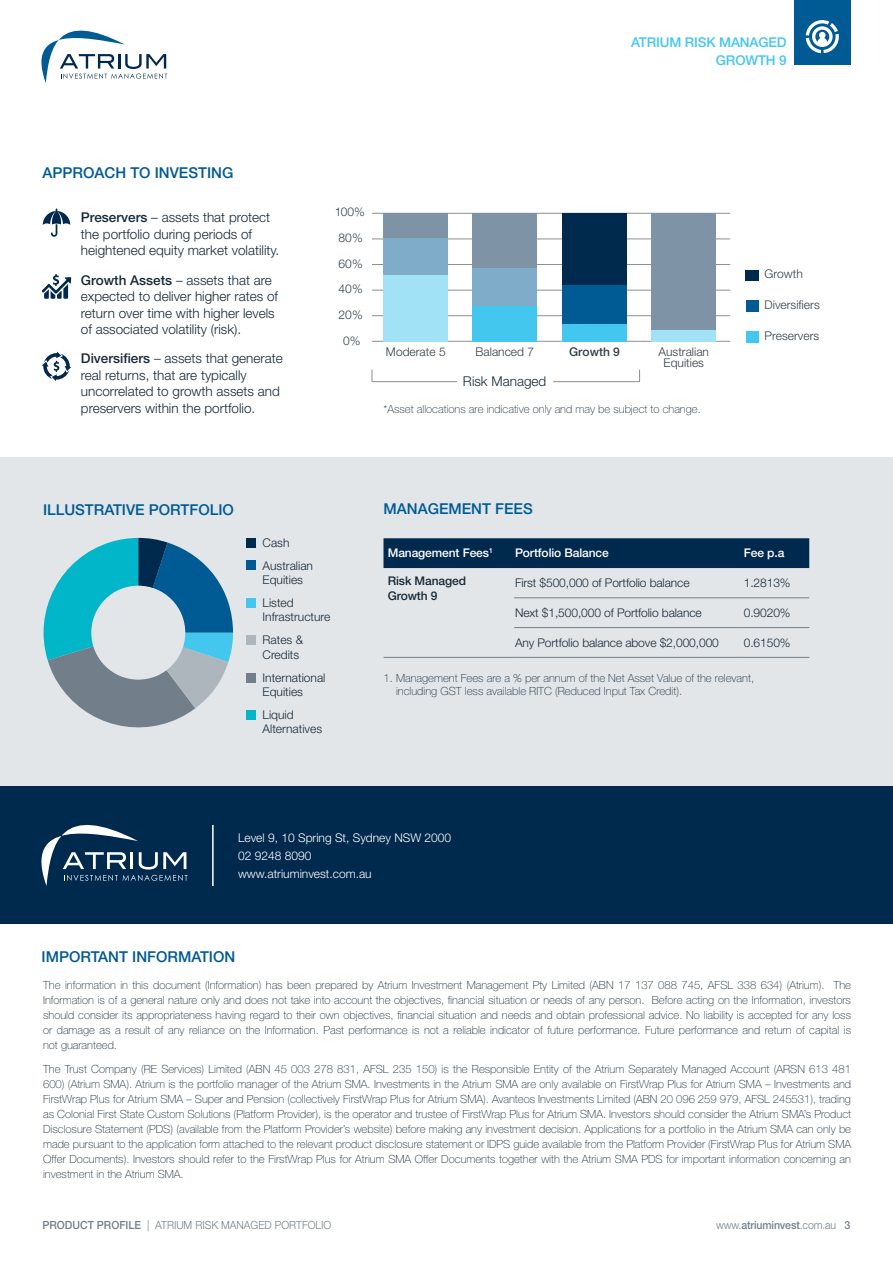
<style>
.page{position:relative;width:893px;height:1263px;background:#fff}
.page>*{position:absolute;margin:0;border:0;box-sizing:border-box;transform-origin:0 0}
.t1{font:500 15px "Helvetica Neue LT Std";color:#005a93}
.t2{font:300 13.5px/16.5px "Helvetica Neue LT Std";color:#172938}
.t3{font:500 13.5px/18px "Helvetica Neue LT Std";letter-spacing:-.01em;color:#44c7ee;text-align:right}
.t4{font:300 12px/23px "Helvetica Neue LT Std";letter-spacing:-.005em;color:#172938}
.t5{font:300 12px/10.9px "Helvetica Neue LT Std";color:#323f48;text-align:center}
.t6{font:300 12px/18px "Helvetica Neue LT Std";color:#fff}
.t7{font:500 12px "Helvetica Neue LT Std";letter-spacing:-.01em;color:#fff}
.t8{font:500 12px/14.4px "Helvetica Neue LT Std";letter-spacing:-.01em;color:#172938}
.t9{font:500 12px "Helvetica Neue LT Std";color:#323f48}
.t10{font:100 11.25px/15px "Helvetica Neue LT Std";color:#172938;text-align:justify}
.t11{font:300 11.25px "Helvetica Neue LT Std";color:#727f8a;scale:.94 1}
.t12{font:500 11.25px "Helvetica Neue LT Std";letter-spacing:-.01em;color:#727f8a;scale:.94 1}
.s1{font-weight:500}
.s2{font-weight:300}
</style>
<div class="page">
<div style="left:746px;top:270px;width:13px;height:11px;background:#00294e"></div>
<div style="left:746px;top:331px;width:13px;height:11px;background:#44c7ee"></div>
<div style="left:746px;top:300px;width:13px;height:11px;background:#005a93"></div>
<hr style="left:372px;top:213px;width:358px;height:1px;background:#8d8f92">
<hr style="left:372px;top:238px;width:358px;height:1px;background:#8d8f92">
<hr style="left:372px;top:264px;width:358px;height:1px;background:#8d8f92">
<hr style="left:372px;top:290px;width:358px;height:1px;background:#8d8f92">
<hr style="left:372px;top:315px;width:358px;height:1px;background:#8d8f92">
<hr style="left:372px;top:341px;width:358px;height:1px;background:#8d8f92">
<svg style="left:371px;top:369px;width:86px;height:14px"></svg>
<svg style="left:553px;top:369px;width:87px;height:14px"></svg>
<div style="left:562px;top:285px;width:65px;height:38px;background:#005a93"></div>
<div style="left:562px;top:213px;width:65px;height:72px;background:#00294e"></div>
<div style="left:562px;top:323px;width:65px;height:18px;background:#44c7ee"></div>
<svg style="left:652px;top:213px;width:64px;height:128px;fill:#7f93a6"></svg>
<svg style="left:473px;top:213px;width:64px;height:93px;fill:#7f93a6"></svg>
<div style="left:473px;top:306px;width:64px;height:35px;background:#44c7ee"></div>
<svg style="left:384px;top:213px;width:64px;height:128px;fill:#a1e2f6"></svg>
<div style="left:0;top:457px;width:893px;height:342px;background:#e2e6e9"></div>
<div style="left:794px;top:0;width:56px;height:65px;background:#005a93"></div>
<svg style="left:806px;top:20px;width:33px;height:33px"></svg>
<svg style="left:41px;top:31px;width:126px;height:52px"></svg>
<div style="left:383px;top:538px;width:426px;height:30px;background:#00294e"></div>
<hr style="left:514px;top:597px;width:229px;height:1px;background:#727f8a">
<hr style="left:743px;top:597px;width:66px;height:1px;background:#727f8a">
<hr style="left:383px;top:657px;width:131px;height:1px;background:#727f8a">
<hr style="left:514px;top:627px;width:229px;height:1px;background:#727f8a">
<hr style="left:514px;top:657px;width:229px;height:1px;background:#727f8a">
<hr style="left:743px;top:627px;width:66px;height:1px;background:#727f8a">
<hr style="left:743px;top:657px;width:66px;height:1px;background:#727f8a">
<svg style="left:41px;top:274px;width:30px;height:25px"></svg>
<svg style="left:43px;top:209px;width:27px;height:28px"></svg>
<svg style="left:42px;top:352px;width:29px;height:29px"></svg>
<div style="left:0;top:787px;width:893px;height:137px;background:#00294e"></div>
<svg style="left:41px;top:825px;width:147px;height:61px"></svg>
<hr style="left:212px;top:825px;width:2px;height:61px;background:#fff">
<div style="left:246px;top:538px;width:10px;height:10px;background:#00294e"></div>
<div style="left:246px;top:560px;width:10px;height:10px;background:#005a93"></div>
<div style="left:246px;top:598px;width:10px;height:9px;background:#44c7ee"></div>
<div style="left:246px;top:710px;width:10px;height:10px;background:#00b6c8"></div>
<div style="left:246px;top:673px;width:10px;height:9px;background:#727f8a"></div>
<div style="left:246px;top:635px;width:10px;height:10px;background:#aeb6bd"></div>
<svg style="left:43px;top:538px;width:190px;height:190px"></svg>
<div style="left:91px;top:586px;width:94px;height:94px;background:#e2e6e9;border-radius:50%"></div>
<p class="t3" style="left:631px;top:33px;width:157px">ATRIUM RISK MANAGED<br>GROWTH 9</p>
<h1 class="t1" style="left:43px;top:164px;width:192px">APPROACH TO INVESTING</h1>
<p class="t2" style="left:81px;top:209px;width:200px"><span class="s1">Preservers</span> – assets that protect the portfolio during periods of heightened equity market volatility.</p>
<p class="t2" style="left:81px;top:271px;width:199px"><span class="s1">Growth Assets</span> – assets that are expected to deliver higher rates of return over time with higher levels of associated volatility (risk).</p>
<p class="t2" style="left:81px;top:350px;width:203px"><span class="s1">Diversifiers</span> – assets that generate real returns, that are typically uncorrelated to growth assets and preservers within the portfolio.</p>
<p class="t5" style="left:334px;top:206px;width:32px">100%</p>
<p class="t5" style="left:339px;top:232px;width:26px">80%</p>
<p class="t5" style="left:339px;top:258px;width:26px">60%</p>
<p class="t5" style="left:339px;top:283px;width:26px">40%</p>
<p class="t5" style="left:339px;top:309px;width:26px">20%</p>
<p class="t5" style="left:343px;top:335px;width:19px">0%</p>
<p class="t5" style="left:386px;top:346px;width:61px">Moderate 5</p>
<p class="t5" style="left:475px;top:346px;width:60px">Balanced 7</p>
<p class="t9" style="left:569px;top:344px;width:52px">Growth 9</p>
<p class="t5" style="left:658px;top:346px;width:52px">Australian<br>Equities</p>
<p class="t2" style="left:463px;top:372px;width:85px">Risk Managed</p>
<p class="t10" style="left:383px;top:401px;width:319px">*Asset allocations are indicative only and may be subject to change.</p>
<p class="t5" style="left:764px;top:268px;width:40px">Growth</p>
<p class="t5" style="left:764px;top:299px;width:57px">Diversifiers</p>
<p class="t5" style="left:764px;top:330px;width:56px">Preservers</p>
<h1 class="t1" style="left:43px;top:500px;width:192px">ILLUSTRATIVE PORTFOLIO</h1>
<p class="t4" style="left:263px;top:531px;width:52px">Cash<br>Australian</p>
<p class="t4" style="left:263px;top:568px;width:42px">Equities<br>Listed</p>
<p class="t4" style="left:263px;top:605px;width:69px">Infrastructure<br>Rates &amp;</p>
<p class="t4" style="left:263px;top:643px;width:64px">Credits<br>International</p>
<p class="t4" style="left:263px;top:680px;width:42px">Equities<br>Liquid</p>
<p class="t4" style="left:263px;top:717px;width:61px">Alternatives</p>
<h1 class="t1" style="left:383px;top:500px;width:151px">MANAGEMENT FEES</h1>
<p class="t7" style="left:388px;top:546px;width:107px">Management Fees<sup>1</sup></p>
<p class="t7" style="left:515px;top:546px;width:95px">Portfolio Balance</p>
<p class="t7" style="left:744px;top:546px;width:42px">Fee p.a</p>
<p class="t8" style="left:388px;top:573px;width:80px">Risk Managed<br>Growth 9</p>
<p class="t4" style="left:515px;top:571px;width:176px">First $500,000 of Portfolio balance</p>
<p class="t4" style="left:744px;top:571px;width:48px">1.2813%</p>
<p class="t4" style="left:515px;top:601px;width:188px">Next $1,500,000 of Portfolio balance</p>
<p class="t4" style="left:744px;top:601px;width:48px">0.9020%</p>
<p class="t4" style="left:515px;top:631px;width:205px">Any Portfolio balance above $2,000,000</p>
<p class="t4" style="left:744px;top:631px;width:48px">0.6150%</p>
<p class="t10" style="left:396px;top:671px;width:360px;line-height:13.5px;text-indent:-13px">1. Management Fees are a % per annum of the Net Asset Value of the relevant, including GST less available RITC (Reduced Input Tax Credit).</p>
<p class="t6" style="left:238px;top:828px;width:215px">Level 9, 10 Spring St, Sydney NSW 2000<br>02 9248 8090<br>www.atriuminvest.com.au</p>
<h1 class="t1" style="left:42px;top:948px;width:195px">IMPORTANT INFORMATION</h1>
<p class="t10" style="left:43px;top:978px;width:809px">The information in this document (Information) has been prepared by Atrium Investment Management Pty Limited (ABN 17 137 088 745, AFSL 338 634) (Atrium). The Information is of a general nature only and does not take into account the objectives, financial situation or needs of any person. Before acting on the Information, investors should consider its appropriateness having regard to their own objectives, financial situation and needs and obtain professional advice. No liability is accepted for any loss or damage as a result of any reliance on the Information. Past performance is not a reliable indicator of future performance. Future performance and return of capital is not guaranteed.</p>
<p class="t10" style="left:43px;top:1061px;width:809px">The Trust Company (RE Services) Limited (ABN 45 003 278 831, AFSL 235 150) is the Responsible Entity of the Atrium Separately Managed Account (ARSN 613 481<br>600) (Atrium SMA). Atrium is the portfolio manager of the Atrium SMA. Investments in the Atrium SMA are only available on FirstWrap Plus for Atrium SMA – Investments and FirstWrap Plus for Atrium SMA – Super and Pension (collectively FirstWrap Plus for Atrium SMA). Avanteos Investments Limited (ABN 20 096 259 979, AFSL 245531), trading as Colonial First State Custom Solutions (Platform Provider), is the operator and trustee of FirstWrap Plus for Atrium SMA. Investors should consider the Atrium SMA’s Product Disclosure Statement (PDS) (available from the Platform Provider’s website) before making any investment decision. Applications for a portfolio in the Atrium SMA can only be made pursuant to the application form attached to the relevant product disclosure statement or IDPS guide available from the Platform Provider (FirstWrap Plus for Atrium SMA Offer Documents). Investors should refer to the FirstWrap Plus for Atrium SMA Offer Documents together with the Atrium SMA PDS for important information concerning an investment in the Atrium SMA.</p>
<p class="t11" style="left:43px;top:1217px;width:309px"><span class="s1">PRODUCT PROFILE</span> | ATRIUM RISK MANAGED PORTFOLIO</p>
<p class="t12" style="left:716px;top:1218px;width:144px"><span class="s2">www.</span>atriuminvest<span class="s2">.com.au</span> 3</p>
</div>
